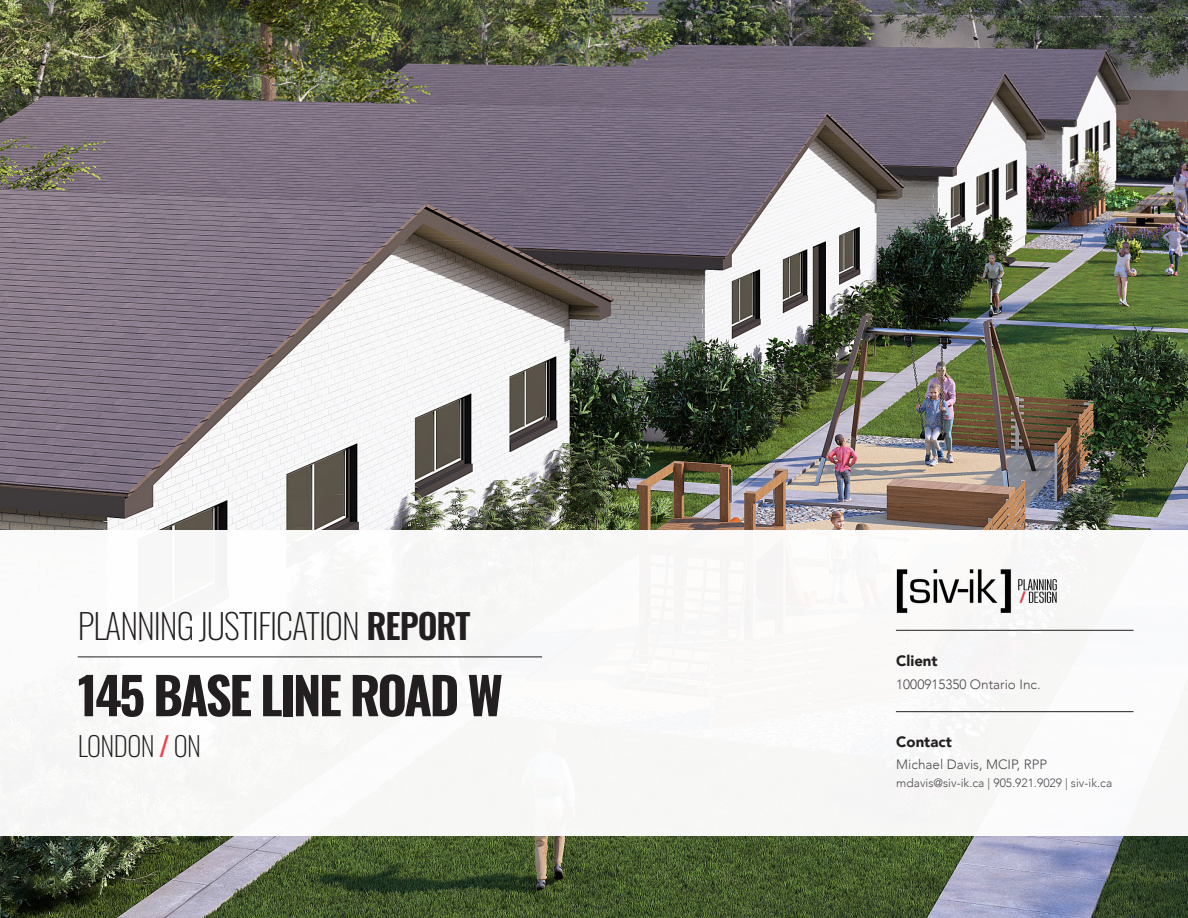
<style>
.page{position:relative;width:1188px;height:918px;background:#fff}
.page>*{position:absolute;margin:0;border:0;box-sizing:border-box;transform-origin:0 0}
.t1{font:700 51px "Oswald";letter-spacing:-.05em;color:#231f20}
.t2{font:200 34.5px "Oswald";letter-spacing:-.03em;color:#231f20}
.t3{font:200 27px "Oswald";letter-spacing:-.02em;color:#231f20}
.t4{font:900 15px "Avenir";color:#231f20}
.t5{font:300 13.5px "Avenir";color:#4d4c4f}
.t6{font:300 12px "Avenir";color:#4d4c4f}
.s1{font-weight:600}
.s2{font-weight:600;color:#ee3d48}
</style>
<div class="page">
<img style="left:0;top:0;width:1188px;height:918px">
<div style="left:0;top:530px;width:1188px;height:305px;background:#f8f8f7"></div>
<img style="left:896px;top:569px;width:161px;height:44px">
<hr style="left:78px;top:657px;width:464px;height:1px;background:#231f20">
<hr style="left:896px;top:630px;width:238px;height:1px;background:#231f20">
<hr style="left:896px;top:711px;width:238px;height:1px;background:#231f20">
<p class="t2" style="left:78px;top:595px;width:394px">PLANNING JUSTIFICATION <span class="s1">REPORT</span></p>
<p class="t1" style="left:78px;top:669px;width:427px">145 BASE LINE ROAD W</p>
<p class="t3" style="left:78px;top:722px;width:125px">LONDON <span class="s2">/</span> ON</p>
<p class="t4" style="left:896px;top:648px;width:43px">Client</p>
<p class="t5" style="left:896px;top:677px;width:146px">1000915350 Ontario Inc.</p>
<p class="t4" style="left:896px;top:729px;width:57px">Contact</p>
<p class="t6" style="left:896px;top:776px;width:218px">mdavis@siv-ik.ca | 905.921.9029 | siv-ik.ca</p>
<p class="t5" style="left:896px;top:757px;width:152px">Michael Davis, MCIP, RPP</p>
</div>
